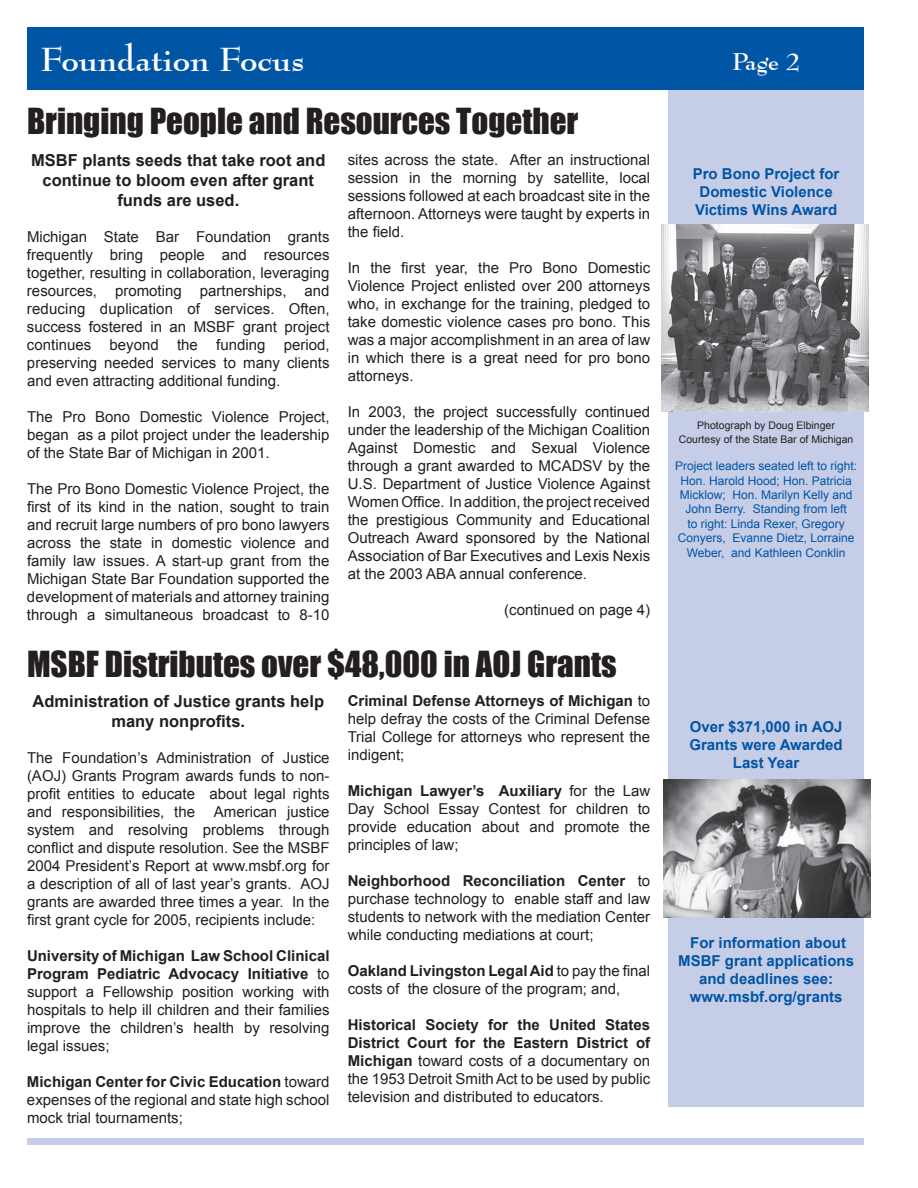
<style>
.page{position:relative;width:918px;height:1188px;background:#fff}
.page>*{position:absolute;margin:0;border:0;box-sizing:border-box;transform-origin:0 0}
.t1{font:33px "Impact";color:#231f20}
.t2{font:700 33px "Bernhard Modern BT";color:#fff}
.t3{font:700 24px "Bernhard Modern BT";color:#fff}
.t4{font:700 16.5px/19.8px "Arial";color:#231f20;text-align:center}
.t5{font:15px/18px "Arial";color:#231f20;text-align:justify}
.t6{font:700 15px/18px "Arial";color:#0155a5;text-align:center}
.t7{font:12px/14.4px "Arial";color:#0155a5;text-align:center}
.t8{font:10.5px/14.4px "Arial";color:#231f20;text-align:center}
.s1{font-weight:700}
</style>
<div class="page">
<div style="left:668px;top:73px;width:196px;height:1034px;background:#c6cde7"></div>
<div style="left:27px;top:1138px;width:837px;height:7px;background:#c6cde7"></div>
<div style="left:27px;top:27px;width:837px;height:62px;background:#0155a5"></div>
<img style="left:662px;top:224px;width:207px;height:188px">
<img style="left:663px;top:780px;width:208px;height:138px">
<h1 class="t2" style="left:40px;top:38px;width:265px">Foundation Focus</h1>
<h1 class="t1" style="left:27px;top:96px;width:553px">Bringing People and Resources Together</h1>
<p class="t4" style="left:31px;top:151px;width:296px">MSBF plants seeds that take root and continue to bloom even after grant funds are used.</p>
<p class="t5" style="left:27px;top:228px;width:304px">Michigan State Bar Foundation grants frequently bring people and resources together, resulting in collaboration, leveraging resources, promoting partnerships, and reducing duplication of services. Often, success fostered in an MSBF grant project continues beyond the funding period, preserving needed services to many clients and even attracting additional funding.</p>
<p class="t5" style="left:27px;top:408px;width:304px">The Pro Bono Domestic Violence Project, began as a pilot project under the leadership of the State Bar of Michigan in 2001.</p>
<p class="t5" style="left:27px;top:480px;width:304px">The Pro Bono Domestic Violence Project, the first of its kind in the nation, sought to train and recruit large numbers of pro bono lawyers across the state in domestic violence and family law issues. A start-up grant from the Michigan State Bar Foundation supported the development of materials and attorney training through a simultaneous broadcast to 8-10</p>
<p class="t5" style="left:348px;top:151px;width:304px">sites across the state. After an instructional session in the morning by satellite, local sessions followed at each broadcast site in the afternoon. Attorneys were taught by experts in the field.</p>
<p class="t5" style="left:348px;top:259px;width:304px">In the first year, the Pro Bono Domestic Violence Project enlisted over 200 attorneys who, in exchange for the training, pledged to take domestic violence cases pro bono. This was a major accomplishment in an area of law in which there is a great need for pro bono attorneys.</p>
<p class="t5" style="left:348px;top:403px;width:304px">In 2003, the project successfully continued under the leadership of the Michigan Coalition Against Domestic and Sexual Violence through a grant awarded to MCADSV by the U.S. Department of Justice Violence Against Women Office. In addition, the project received the prestigious Community and Educational Outreach Award sponsored by the National Association of Bar Executives and Lexis Nexis at the 2003 ABA annual conference.</p>
<p class="t5" style="left:504px;top:601px;width:147px">(continued on page 4)</p>
<h1 class="t1" style="left:27px;top:639px;width:591px">MSBF Distributes over $48,000 in AOJ Grants</h1>
<p class="t4" style="left:33px;top:692px;width:293px">Administration of Justice grants help many nonprofits.</p>
<p class="t5" style="left:27px;top:749px;width:304px">The Foundation’s Administration of Justice (AOJ) Grants Program awards funds to non&shy;profit entities to educate about legal rights and responsibilities, the</p>
<p class="t5" style="left:348px;top:692px;width:304px"><span class="s1">Criminal Defense Attorneys of Michigan</span> to help defray the costs of the Criminal Defense Trial College for attorneys who represent the indigent;</p>
<p class="t5" style="left:348px;top:782px;width:304px"><span class="s1">Michigan Lawyer’s Auxiliary</span> for the Law Day School Essay Contest for children to provide education about and promote the principles of law;</p>
<p class="t5" style="left:348px;top:872px;width:304px"><span class="s1">Neighborhood Reconciliation Center</span> to purchase technology to enable staff and law students to network with the mediation Center while conducting mediations at court;</p>
<p class="t5" style="left:348px;top:962px;width:304px"><span class="s1">Oakland Livingston Legal Aid</span> to pay the final costs of the closure of the program; and,</p>
<p class="t5" style="left:348px;top:1016px;width:304px"><span class="s1">Historical Society for the United States District Court for the Eastern District of Michigan</span> toward costs of a documentary on the 1953 Detroit Smith Act to be used by public television and distributed to educators.</p>
<p class="t5" style="left:27px;top:803px;width:304px;text-indent:187px">American justice system and resolving problems through conflict and dispute resolution. See the MSBF 2004 President’s Report at www.msbf.org for a description of all of last year’s grants. AOJ grants are awarded three times a year. In the first grant cycle for 2005, recipients include:</p>
<p class="t5" style="left:27px;top:947px;width:304px"><span class="s1">University of Michigan Law School Clinical Program Pediatric Advocacy Initiative</span> to support a Fellowship position working with hospitals to help ill children and their families improve the children’s health by resolving legal issues;</p>
<p class="t5" style="left:27px;top:1073px;width:304px"><span class="s1">Michigan Center for Civic Education</span> toward expenses of the regional and state high school mock trial tournaments;</p>
<h2 class="t3" style="left:732px;top:47px;width:70px">Page 2</h2>
<p class="t6" style="left:693px;top:165px;width:148px">Pro Bono Project for<br>Domestic Violence<br>Victims Wins Award</p>
<p class="t8" style="left:679px;top:418px;width:176px">Photograph by Doug Elbinger<br>Courtesy of the State Bar of Michigan</p>
<p class="t7" style="left:675px;top:459px;width:184px">Project leaders seated left to right:<br>Hon. Harold Hood; Hon. Patricia<br>Micklow; Hon. Marilyn Kelly and<br>John Berry. Standing from left<br>to right: Linda Rexer, Gregory<br>Conyers, Evanne Dietz, Lorraine<br>Weber, and Kathleen Conklin</p>
<p class="t6" style="left:689px;top:718px;width:155px">Over $371,000 in AOJ<br>Grants were Awarded<br>Last Year</p>
<p class="t6" style="left:678px;top:934px;width:177px">For information about<br>MSBF grant applications and deadlines see: www.msbf.org/grants</p>
</div>
